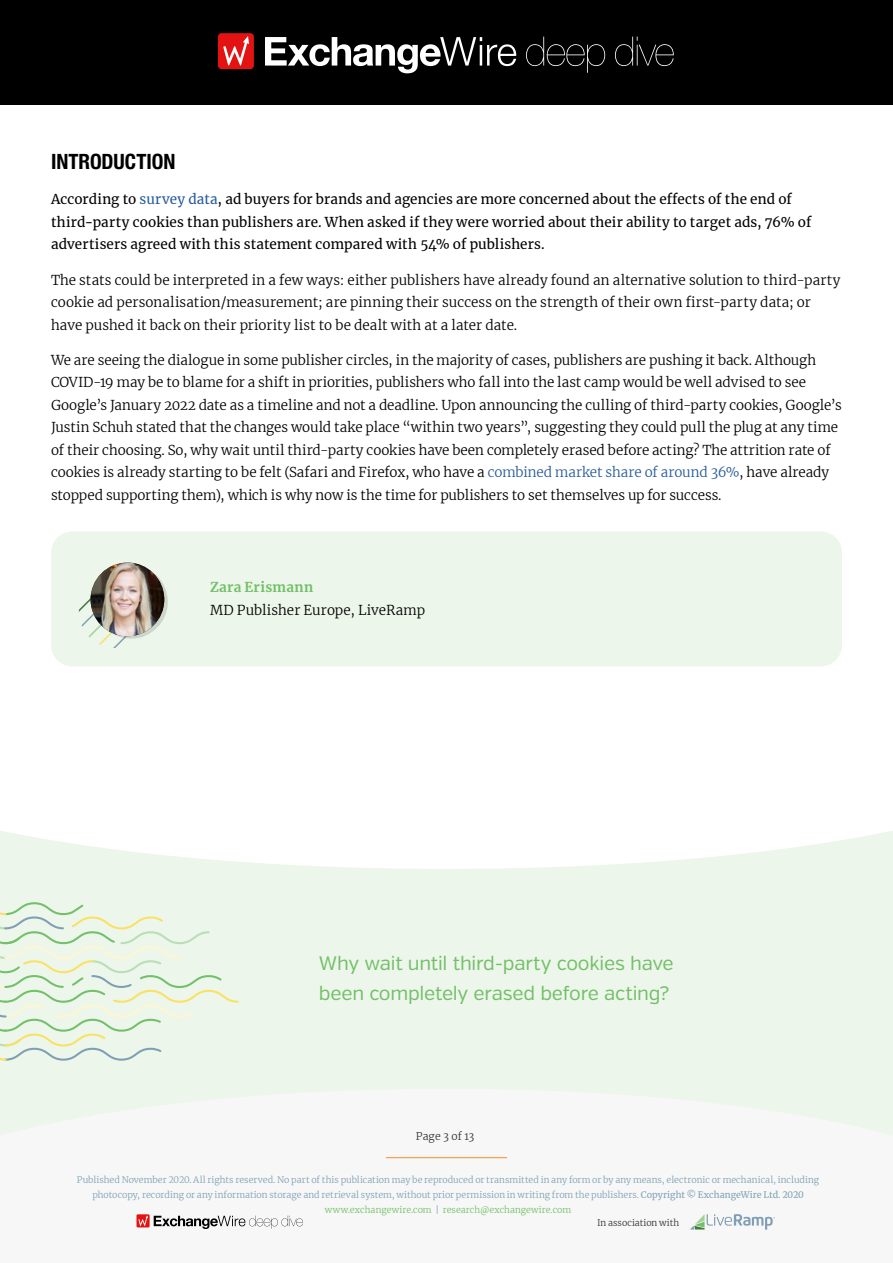
<style>
.page{position:relative;width:893px;height:1263px;background:#fff}
.page>*{position:absolute;margin:0;border:0;box-sizing:border-box;transform-origin:0 0}
.t1{font:700 condensed 21px "Helvetica Neue";color:#000}
.t2{font:19.5px/30px "Verb";letter-spacing:-.015em;color:#73bf69}
.t3{font:300 13.5px/22.5px "Merriweather";color:#000}
.t4{font:13.5px/22.5px "Merriweather";letter-spacing:.01em;color:#000}
.t5{font:700 13.5px "Merriweather";letter-spacing:.02em;color:#73bf69}
.t6{font:300 10.5px "Merriweather";letter-spacing:.005em;color:#333}
.t7{font:300 8.85px/14.9px "Merriweather";color:#80a1b5;text-align:center}
.t8{font:300 8.85px "Merriweather";letter-spacing:.005em;color:#333}
.s1{color:#275b9b}
.s2{font-weight:400}
.s3{color:#73bf69}
</style>
<div class="page">
<svg style="left:0;top:831px;width:893px;height:258px;fill:#edf6ea"></svg>
<div style="left:51px;top:531px;width:791px;height:135px;background:#edf6ea;border-radius:21px"></div>
<svg style="left:0;top:902px;width:239px;height:159px"></svg>
<svg style="left:0;top:1089px;width:893px;height:70px"></svg>
<div style="left:0;top:0;width:893px;height:105px;background:#000"></div>
<div style="left:0;top:1174px;width:893px;height:89px;background:#f7f7f7"></div>
<svg style="left:136px;top:1214px;width:167px;height:15px"></svg>
<svg style="left:690px;top:1214px;width:85px;height:15px"></svg>
<hr style="left:386px;top:1157px;width:121px;height:1px;background:#fa8c29">
<svg style="left:78px;top:574px;width:64px;height:74px"></svg>
<svg style="left:94px;top:565px;width:74px;height:74px"></svg>
<img style="left:91px;top:563px;width:73px;height:73px;border-radius:37px">
<svg style="left:526px;top:37px;width:79px;height:36px"></svg>
<svg style="left:615px;top:37px;width:59px;height:29px"></svg>
<svg style="left:265px;top:37px;width:251px;height:36px"></svg>
<svg style="left:218px;top:33px;width:36px;height:36px"></svg>
<h1 class="t1" style="left:51px;top:144px;width:126px">INTRODUCTION</h1>
<p class="t4" style="left:51px;top:188px;width:762px">According to <span class="s1">survey data</span>, ad buyers for brands and agencies are more concerned about the effects of the end of third-party cookies than publishers are. When asked if they were worried about their ability to target ads, 76% of advertisers agreed with this statement compared with 54% of publishers.</p>
<p class="t3" style="left:51px;top:268px;width:791px">The stats could be interpreted in a few ways: either publishers have already found an alternative solution to third-party cookie ad personalisation/measurement; are pinning their success on the strength of their own first-party data; or have pushed it back on their priority list to be dealt with at a later date.</p>
<p class="t3" style="left:51px;top:348px;width:792px">We are seeing the dialogue in some publisher circles, in the majority of cases, publishers are pushing it back. Although COVID-19 may be to blame for a shift in priorities, publishers who fall into the last camp would be well advised to see Google’s January 2022 date as a timeline and not a deadline. Upon announcing the culling of third-party cookies, Google’s Justin Schuh stated that the changes would take place “within two years”, suggesting they could pull the plug at any time of their choosing. So, why wait until third-party cookies have been completely erased before acting? The attrition rate of cookies is already starting to be felt (Safari and Firefox, who have a <span class="s1">combined market share of around 36%</span>, have already stopped supporting them), which is why now is the time for publishers to set themselves up for success.</p>
<p class="t5" style="left:210px;top:578px;width:105px">Zara Erismann</p>
<p class="t3" style="left:210px;top:598px;width:217px">MD Publisher Europe, LiveRamp</p>
<h2 class="t2" style="left:319px;top:948px;width:356px">Why wait until third-party cookies have been completely erased before acting?</h2>
<p class="t6" style="left:416px;top:1129px;width:60px">Page 3 of 13</p>
<p class="t7" style="left:77px;top:1172px;width:744px">Published November 2020. All rights reserved. No part of this publication may be reproduced or transmitted in any form or by any means, electronic or mechanical, including photocopy, recording or any information storage and retrieval system, without prior permission in writing from the publishers. <span class="s2">Copyright © ExchangeWire Ltd. 2020 </span><span class="s3">www.exchangewire.com</span> | <span class="s3">research@exchangewire.com</span></p>
<p class="t8" style="left:597px;top:1217px;width:84px">In association with</p>
</div>
